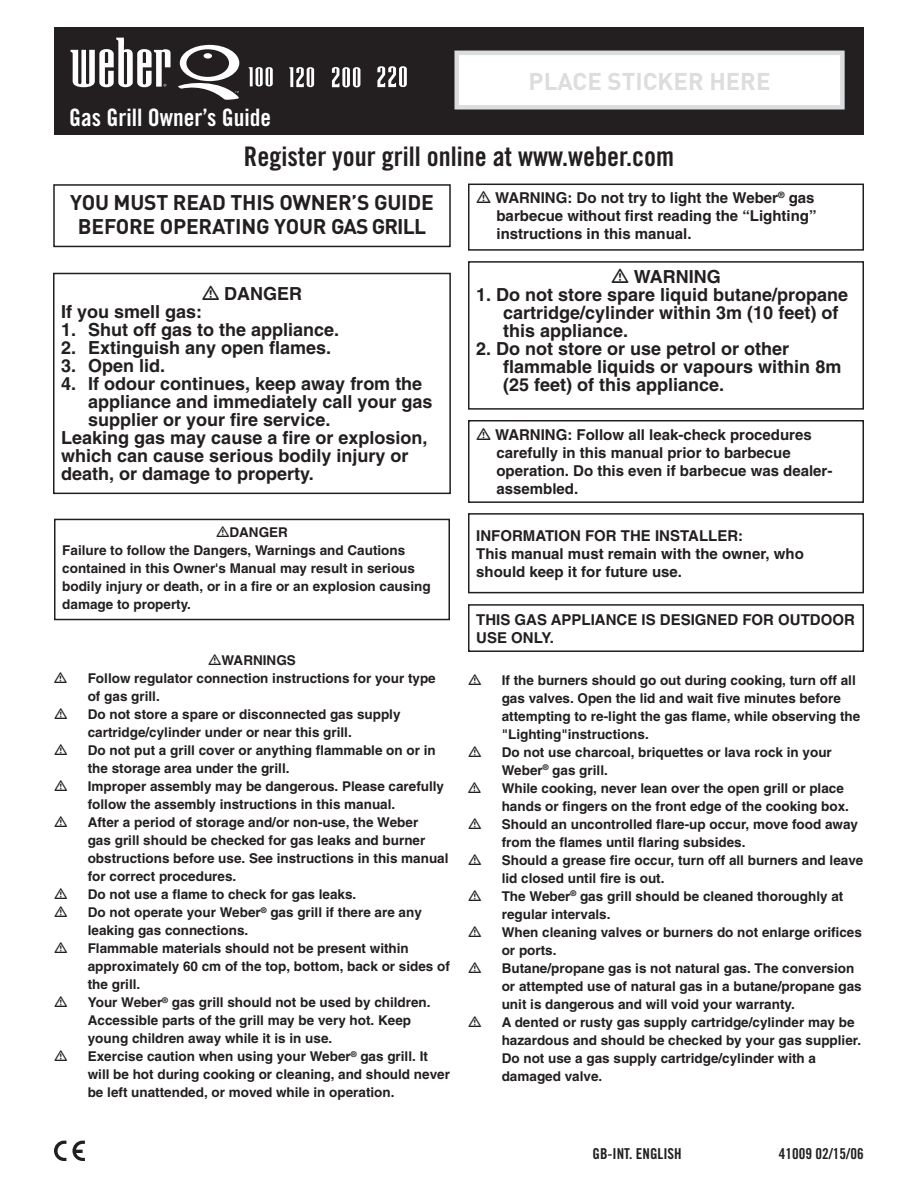
<style>
.page{position:relative;width:918px;height:1188px;background:#fff}
.page>*{position:absolute;margin:0;border:0;box-sizing:border-box;transform-origin:0 0}
.t1{font:27px "Trade Gothic Bold Cond Twenty";color:#231f20}
.t2{font:24px "Trade Gothic Bold Cond Twenty";color:#fff}
.t3{font:24px "DI Nkerned";color:#dcdddf}
.t4{font:21px/24px "DI Nkerned";letter-spacing:-.01em;color:#231f20;text-align:center}
.t5{font:700 18px/18px "Helvetica";color:#231f20}
.t6{font:700 15px/18px "Helvetica";color:#231f20}
.t7{font:15px "Trade Gothic Bold Cond Twenty";color:#231f20}
.t8{font:700 13.5px/18px "Helvetica";color:#231f20}
</style>
<div class="page">
<div style="left:54px;top:28px;width:809px;height:107px;background:#231f20"></div>
<div style="left:53px;top:184px;width:398px;height:63px;border:2px solid #231f20"></div>
<svg style="left:70px;top:38px;width:101px;height:49px"></svg>
<svg style="left:178px;top:45px;width:61px;height:55px"></svg>
<svg style="left:249px;top:67px;width:24px;height:19px"></svg>
<svg style="left:289px;top:67px;width:25px;height:20px"></svg>
<svg style="left:332px;top:67px;width:28px;height:20px"></svg>
<svg style="left:377px;top:66px;width:30px;height:21px"></svg>
<div style="left:53px;top:273px;width:398px;height:221px;border:2px solid #231f20"></div>
<div style="left:468px;top:184px;width:396px;height:67px;border:2px solid #231f20"></div>
<div style="left:468px;top:261px;width:396px;height:149px;border:2px solid #231f20"></div>
<div style="left:468px;top:420px;width:396px;height:83px;border:2px solid #231f20"></div>
<div style="left:468px;top:513px;width:396px;height:80px;border:2px solid #231f20"></div>
<div style="left:468px;top:604px;width:396px;height:48px;border:2px solid #231f20"></div>
<div style="left:54px;top:519px;width:396px;height:101px;border:2px solid #231f20"></div>
<div style="left:457px;top:53px;width:385px;height:54px;background:#fff"></div>
<div style="left:454px;top:51px;width:391px;height:59px;border:4px solid #dcdddf"></div>
<svg style="left:54px;top:1141px;width:12px;height:20px"></svg>
<svg style="left:72px;top:1141px;width:13px;height:20px"></svg>
<h2 class="t2" style="left:69px;top:103px;width:204px">Gas Grill Owner’s Guide</h2>
<h2 class="t3" style="left:529px;top:66px;width:197px">PLACESTICKER HERE</h2>
<h1 class="t1" style="left:244px;top:140px;width:432px">Register your grill online at www.weber.com</h1>
<h3 class="t4" style="left:70px;top:189px;width:365px">YOU MUST READ THIS OWNER’S GUIDE<br>BEFORE OPERATING YOUR GAS GRILL</h3>
<h3 class="t5" style="left:224px;top:285px;width:79px">DANGER</h3>
<h3 class="t5" style="left:61px;top:303px;width:143px">If you smell gas:</h3>
<h3 class="t5" style="left:61px;top:321px;width:280px">1. Shut off gas to the appliance.</h3>
<h3 class="t5" style="left:61px;top:339px;width:272px">2. Extinguish any open flames.</h3>
<h3 class="t5" style="left:61px;top:357px;width:106px">3. Open lid.</h3>
<h3 class="t5" style="left:61px;top:375px;width:363px">4. If odour continues, keep away from the</h3>
<h3 class="t5" style="left:88px;top:393px;width:346px">appliance and immediately call your gas</h3>
<h3 class="t5" style="left:88px;top:411px;width:244px">supplier or your fire service.</h3>
<h3 class="t5" style="left:61px;top:429px;width:368px">Leaking gas may cause a fire or explosion,</h3>
<h3 class="t5" style="left:61px;top:447px;width:349px">which can cause serious bodily injury or</h3>
<h3 class="t5" style="left:61px;top:465px;width:254px">death, or damage to property.</h3>
<p class="t8" style="left:62px;top:523px;width:370px;text-indent:167px">DANGER<br>Failure to follow the Dangers, Warnings and Cautions contained in this Owner's Manual may result in serious bodily injury or death, or in a fire or an explosion causing damage to property.</p>
<p class="t8" style="left:88px;top:651px;width:364px;text-indent:134px">WARNINGS<br>Follow regulator connection instructions for your type of gas grill.<br>Do not store a spare or disconnected gas supply cartridge/cylinder under or near this grill.<br>Do not put a grill cover or anything flammable on or in the storage area under the grill.<br>Improper assembly may be dangerous. Please carefully follow the assembly instructions in this manual.<br>After a period of storage and/or non-use, the Weber<br>gas grill should be checked for gas leaks and burner obstructions before use. See instructions in this manual for correct procedures.<br>Do not use a flame to check for gas leaks.<br>Do not operate your Weber<sup>®</sup> gas grill if there are any leaking gas connections.<br>Flammable materials should not be present within approximately 60 cm of the top, bottom, back or sides of the grill.<br>Your Weber<sup>®</sup> gas grill should not be used by children.<br>Accessible parts of the grill may be very hot. Keep young children away while it is in use.<br>Exercise caution when using your Weber<sup>®</sup> gas grill. It will be hot during cooking or cleaning, and should never be left unattended, or moved while in operation.</p>
<p class="t6" style="left:495px;top:189px;width:323px">WARNING: Do not try to light the Weber<sup>®</sup> gas barbecue without first reading the “Lighting” instructions in this manual.</p>
<h3 class="t5" style="left:634px;top:268px;width:88px">WARNING</h3>
<h3 class="t5" style="left:503px;top:286px;width:347px;text-indent:-27px">1. Do not store spare liquid butane/propane cartridge/cylinder within 3m (10 feet) of this appliance.</h3>
<h3 class="t5" style="left:503px;top:340px;width:340px;text-indent:-27px">2. Do not store or use petrol or other flammable liquids or vapours within 8m (25 feet) of this appliance.</h3>
<p class="t6" style="left:495px;top:425px;width:339px">WARNING: Follow all leak-check procedures carefully in this manual prior to barbecue operation. Do this even if barbecue was dealer&shy;assembled.</p>
<p class="t6" style="left:476px;top:527px;width:329px">INFORMATION FOR THE INSTALLER:<br>This manual must remain with the owner, who should keep it for future use.</p>
<p class="t6" style="left:476px;top:610px;width:380px">THIS GAS APPLIANCE IS DESIGNED FOR OUTDOOR<br>USE ONLY.</p>
<p class="t8" style="left:502px;top:671px;width:363px">If the burners should go out during cooking, turn off all gas valves. Open the lid and wait five minutes before attempting to re-light the gas flame, while observing the "Lighting"instructions.<br>Do not use charcoal, briquettes or lava rock in your Weber<sup>®</sup> gas grill.<br>While cooking, never lean over the open grill or place hands or fingers on the front edge of the cooking box.<br>Should an uncontrolled flare-up occur, move food away from the flames until flaring subsides.<br>Should a grease fire occur, turn off all burners and leave lid closed until fire is out.<br>The Weber<sup>®</sup> gas grill should be cleaned thoroughly at regular intervals.<br>When cleaning valves or burners do not enlarge orifices or ports.<br>Butane/propane gas is not natural gas. The conversion or attempted use of natural gas in a butane/propane gas unit is dangerous and will void your warranty.<br>A dented or rusty gas supply cartridge/cylinder may be hazardous and should be checked by your gas supplier.<br>Do not use a gas supply cartridge/cylinder with a damaged valve.</p>
<p class="t7" style="left:593px;top:1145px;width:91px">GB-Int. English</p>
<p class="t7" style="left:779px;top:1145px;width:86px">41009 02/15/06</p>
</div>
